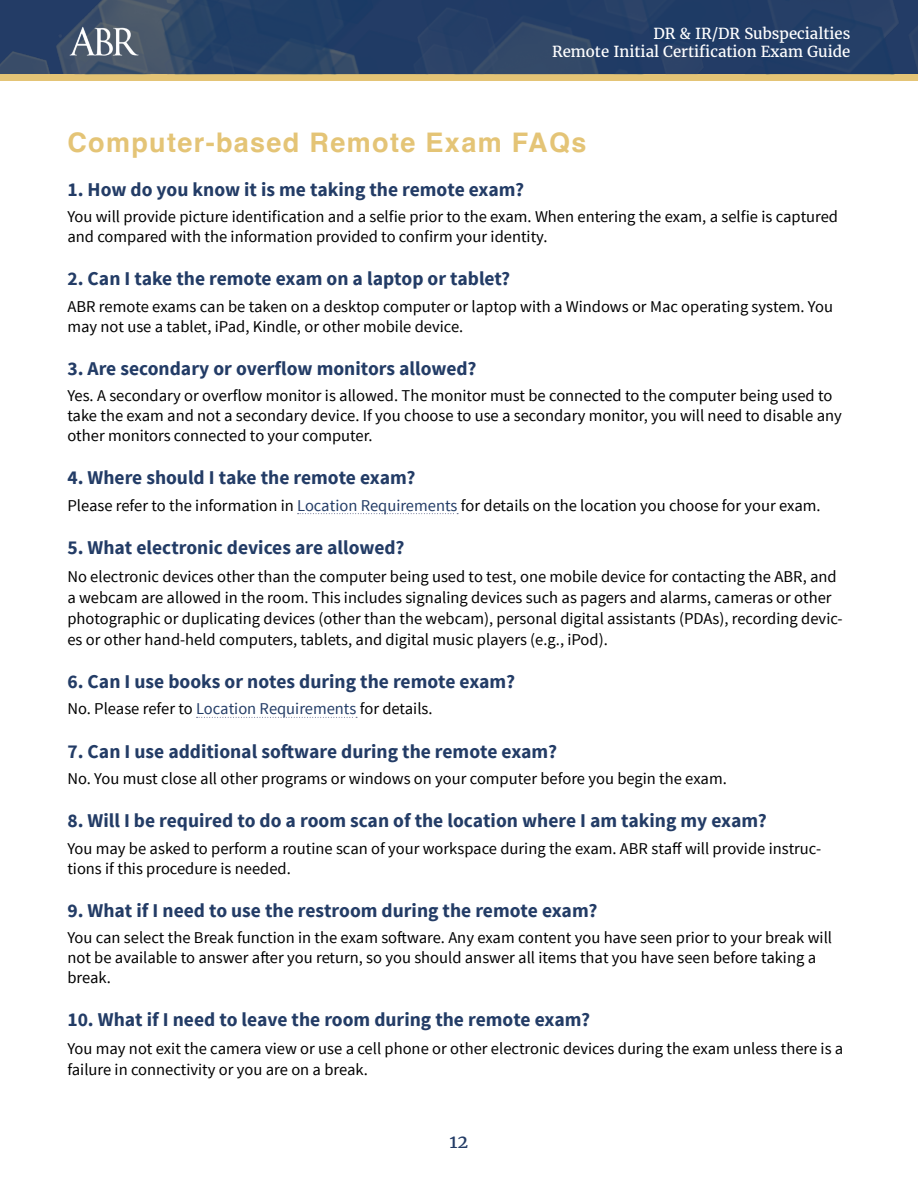
<style>
.page{position:relative;width:918px;height:1188px;background:#fff}
.page>*{position:absolute;margin:0;border:0;box-sizing:border-box;transform-origin:0 0}
.t1{font:700 27px "Helvetica";letter-spacing:.05em;color:#e4c476}
.t2{font:700 19.5px "Source Sans Pro";color:#233c66}
.t3{font:18px "Merriweather";color:#233c66}
.t4{font:16.5px/19.8px "Source Sans Pro";color:#000}
.t5{font:15px/18px "Merriweather";color:#fff;text-align:right}
.s1{color:#233c66}
</style>
<div class="page">
<div style="left:0;top:74px;width:918px;height:7px;background:#e4c476"></div>
<img style="left:0;top:0;width:918px;height:74px">
<img style="left:67px;top:25px;width:74px;height:32px">
<svg style="left:298px;top:513px;width:160px;height:1px"></svg>
<svg style="left:197px;top:717px;width:160px;height:1px"></svg>
<p class="t5" style="left:552px;top:23px;width:300px">DR &amp; IR/DR Subspecialties<br>Remote Initial Certification Exam Guide</p>
<h1 class="t1" style="left:67px;top:126px;width:521px">Computer-based Remote Exam FAQs</h1>
<p class="t2" style="left:67px;top:177px;width:458px">1. How do you know it is me taking the remote exam?</p>
<p class="t4" style="left:67px;top:207px;width:772px">You will provide picture identification and a selfie prior to the exam. When entering the exam, a selfie is captured and compared with the information provided to confirm your identity.</p>
<p class="t2" style="left:67px;top:266px;width:444px">2. Can I take the remote exam on a laptop or tablet?</p>
<p class="t4" style="left:67px;top:297px;width:767px">ABR remote exams can be taken on a desktop computer or laptop with a Windows or Mac operating system. You may not use a tablet, iPad, Kindle, or other mobile device.</p>
<p class="t2" style="left:67px;top:356px;width:411px">3. Are secondary or overflow monitors allowed?</p>
<p class="t4" style="left:67px;top:386px;width:776px">Yes. A secondary or overflow monitor is allowed. The monitor must be connected to the computer being used to take the exam and not a secondary device. If you choose to use a secondary monitor, you will need to disable any other monitors connected to your computer.</p>
<p class="t2" style="left:67px;top:465px;width:350px">4. Where should I take the remote exam?</p>
<p class="t4" style="left:67px;top:496px;width:755px">Please refer to the information in <span class="s1">Location Requirements</span> for details on the location you choose for your exam.</p>
<p class="t2" style="left:67px;top:535px;width:339px">5. What electronic devices are allowed?</p>
<p class="t4" style="left:67px;top:566px;width:777px;line-height:21px">No electronic devices other than the computer being used to test, one mobile device for contacting the ABR, and a webcam are allowed in the room. This includes signaling devices such as pagers and alarms, cameras or other photographic or duplicating devices (other than the webcam), personal digital assistants (PDAs), recording devic&shy;es or other hand-held computers, tablets, and digital music players (e.g., iPod).</p>
<p class="t2" style="left:67px;top:669px;width:449px">6. Can I use books or notes during the remote exam?</p>
<p class="t4" style="left:67px;top:699px;width:367px">No. Please refer to <span class="s1">Location Requirements</span> for details.</p>
<p class="t2" style="left:67px;top:739px;width:491px">7. Can I use additional software during the remote exam?</p>
<p class="t4" style="left:67px;top:769px;width:661px">No. You must close all other programs or windows on your computer before you begin the exam.</p>
<p class="t2" style="left:67px;top:808px;width:701px">8. Will I be required to do a room scan of the location where I am taking my exam?</p>
<p class="t4" style="left:67px;top:839px;width:755px">You may be asked to perform a routine scan of your workspace during the exam. ABR staff will provide instruc&shy;tions if this procedure is needed.</p>
<p class="t2" style="left:67px;top:898px;width:532px">9. What if I need to use the restroom during the remote exam?</p>
<p class="t4" style="left:67px;top:928px;width:766px">You can select the Break function in the exam software. Any exam content you have seen prior to your break will not be available to answer after you return, so you should answer all items that you have seen before taking a break.</p>
<p class="t2" style="left:67px;top:1007px;width:524px">10. What if I need to leave the room during the remote exam?</p>
<p class="t4" style="left:67px;top:1038px;width:777px;line-height:21px">You may not exit the camera view or use a cell phone or other electronic devices during the exam unless there is a failure in connectivity or you are on a break.</p>
<p class="t3" style="left:450px;top:1126px;width:20px">12</p>
</div>
